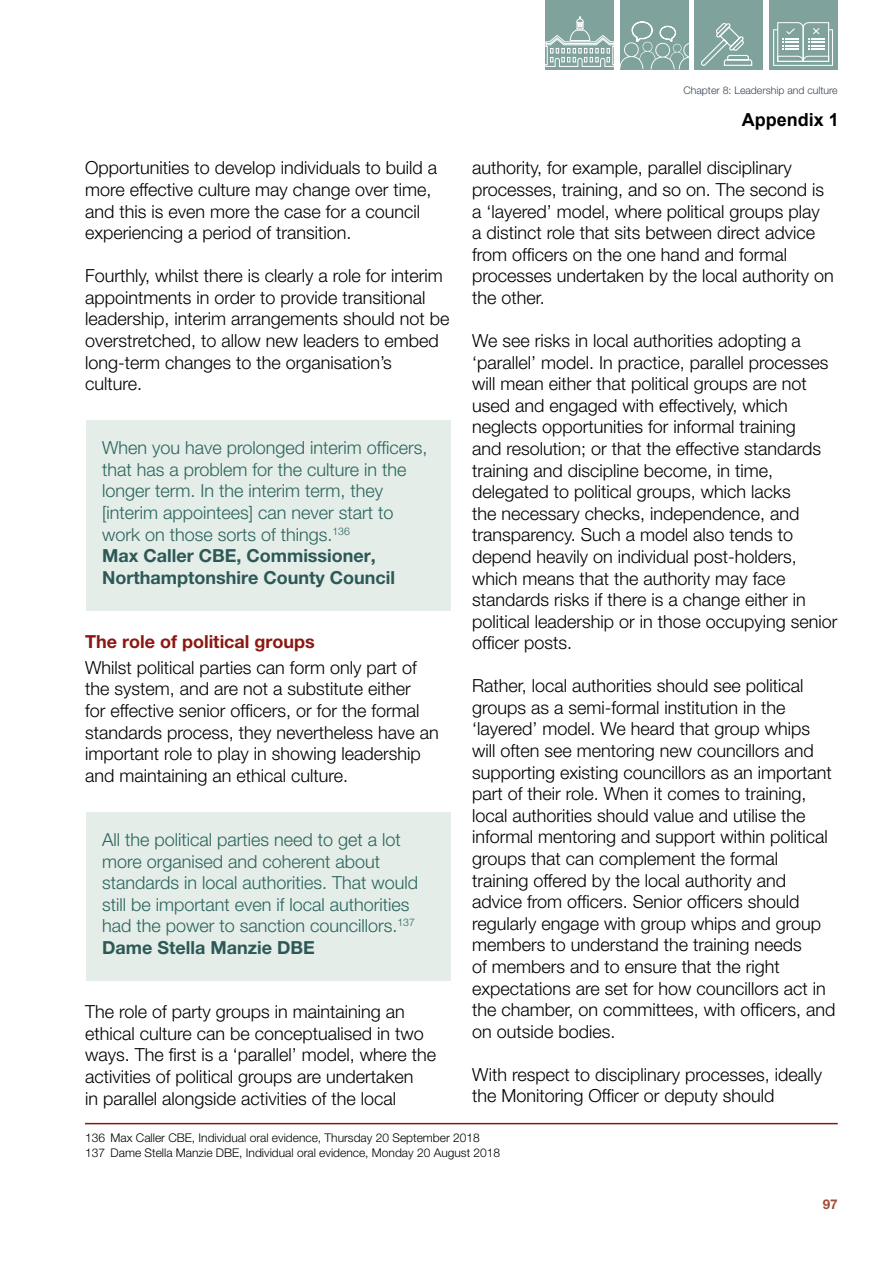
<style>
.page{position:relative;width:893px;height:1263px;background:#fff}
.page>*{position:absolute;margin:0;border:0;box-sizing:border-box;transform-origin:0 0}
.BODY_BLACK{font:300 18px/21.6px "Helvetica Neue LT Pro";color:#000}
.Shaded_Para_15__Gree{font:300 18px/21.6px "Helvetica Neue LT Pro";color:#2a645d}
.Shaded_Para_15__Gree-2{font:700 18px/21.6px "Helvetica Neue LT Pro";color:#2c5957}
.Sub_Heading_Red{font:700 18px "Helvetica Neue LT Pro";color:#8a1812}
.t1{font:700 18px "Arial";color:#000}
.t2{font:700 13.5px "Helvetica Neue LT Pro";color:#a44a36}
.Footnote_Text{font:300 12px "Helvetica Neue LT Pro";color:#000}
.t3{font:300 10.5px "Helvetica Neue LT Pro";color:#394556}
.s1{font-weight:700;color:#2c5957}
</style>
<div class="page">
<div style="left:546px;top:0;width:68px;height:69px;background:#7fa29d"></div>
<div style="left:620px;top:0;width:68px;height:70px;background:#7fa29d"></div>
<div style="left:769px;top:0;width:69px;height:69px;background:#7fa29d"></div>
<div style="left:694px;top:0;width:69px;height:69px;background:#7fa29d"></div>
<svg style="left:545px;top:16px;width:144px;height:53px"></svg>
<svg style="left:701px;top:23px;width:52px;height:43px"></svg>
<svg style="left:773px;top:22px;width:60px;height:44px"></svg>
<div style="left:86px;top:420px;width:365px;height:190px;background:#e4ede7"></div>
<div style="left:86px;top:812px;width:365px;height:168px;background:#e4ede7"></div>
<hr style="left:85px;top:1123px;width:753px;height:1px;background:#8a1812">
<p class="t3" style="left:683px;top:83px;width:156px">Chapter 8: Leadership and culture</p>
<p class="t1" style="left:742px;top:107px;width:99px">Appendix 1</p>
<p class="BODY_BLACK" style="left:85px;top:157px;width:354px">Opportunities to develop individuals to build a more effective culture may change over time, and this is even more the case for a council experiencing a period of transition.</p>
<p class="BODY_BLACK" style="left:85px;top:265px;width:366px">Fourthly, whilst there is clearly a role for interim appointments in order to provide transitional leadership, interim arrangements should not be overstretched, to allow new leaders to embed long-term changes to the organisation’s culture.</p>
<p class="BODY_BLACK" style="left:472px;top:157px;width:363px">authority, for example, parallel disciplinary processes, training, and so on. The second is a ‘layered’ model, where political groups play<br>a distinct role that sits between direct advice from officers on the one hand and formal processes undertaken by the local authority on the other.</p>
<p class="BODY_BLACK" style="left:472px;top:329px;width:367px">We see risks in local authorities adopting a ‘parallel’ model. In practice, parallel processes will mean either that political groups are not used and engaged with effectively, which neglects opportunities for informal training<br>and resolution; or that the effective standards training and discipline become, in time, delegated to political groups, which lacks<br>the necessary checks, independence, and transparency. Such a model also tends to depend heavily on individual post-holders, which means that the authority may face standards risks if there is a change either in political leadership or in those occupying senior officer posts.</p>
<p class="BODY_BLACK" style="left:472px;top:675px;width:365px">Rather, local authorities should see political groups as a semi-formal institution in the ‘layered’ model. We heard that group whips will often see mentoring new councillors and supporting existing councillors as an important part of their role. When it comes to training, local authorities should value and utilise the informal mentoring and support within political groups that can complement the formal training offered by the local authority and advice from officers. Senior officers should regularly engage with group whips and group members to understand the training needs<br>of members and to ensure that the right expectations are set for how councillors act in the chamber, on committees, with officers, and on outside bodies.</p>
<p class="BODY_BLACK" style="left:472px;top:1063px;width:352px">With respect to disciplinary processes, ideally the Monitoring Officer or deputy should</p>
<p class="Shaded_Para_15__Gree" style="left:102px;top:437px;width:327px">When you have prolonged interim officers, that has a problem for the culture in the longer term. In the interim term, they [interim appointees] can never start to work on those sorts of things.<sup>136</sup></p>
<p class="Shaded_Para_15__Gree-2" style="left:102px;top:545px;width:294px">Max Caller CBE, Commissioner,<br>Northamptonshire County Council</p>
<p class="Sub_Heading_Red" style="left:85px;top:630px;width:231px">The role of political groups</p>
<p class="BODY_BLACK" style="left:85px;top:656px;width:355px">Whilst political parties can form only part of the system, and are not a substitute either<br>for effective senior officers, or for the formal standards process, they nevertheless have an important role to play in showing leadership and maintaining an ethical culture.</p>
<p class="Shaded_Para_15__Gree" style="left:102px;top:828px;width:318px">All the political parties need to get a lot more organised and coherent about standards in local authorities. That would still be important even if local authorities had the power to sanction councillors.<sup>137<br></sup><span class="s1">Dame Stella Manzie DBE</span></p>
<p class="BODY_BLACK" style="left:85px;top:1000px;width:353px">The role of party groups in maintaining an ethical culture can be conceptualised in two ways. The first is a ‘parallel’ model, where the activities of political groups are undertaken<br>in parallel alongside activities of the local</p>
<p class="Footnote_Text" style="left:85px;top:1131px;width:396px">136 Max Caller CBE, Individual oral evidence, Thursday 20 September 2018</p>
<p class="Footnote_Text" style="left:85px;top:1145px;width:417px">137 Dame Stella Manzie DBE, Individual oral evidence, Monday 20 August 2018</p>
<p class="t2" style="left:823px;top:1196px;width:17px">97</p>
</div>
